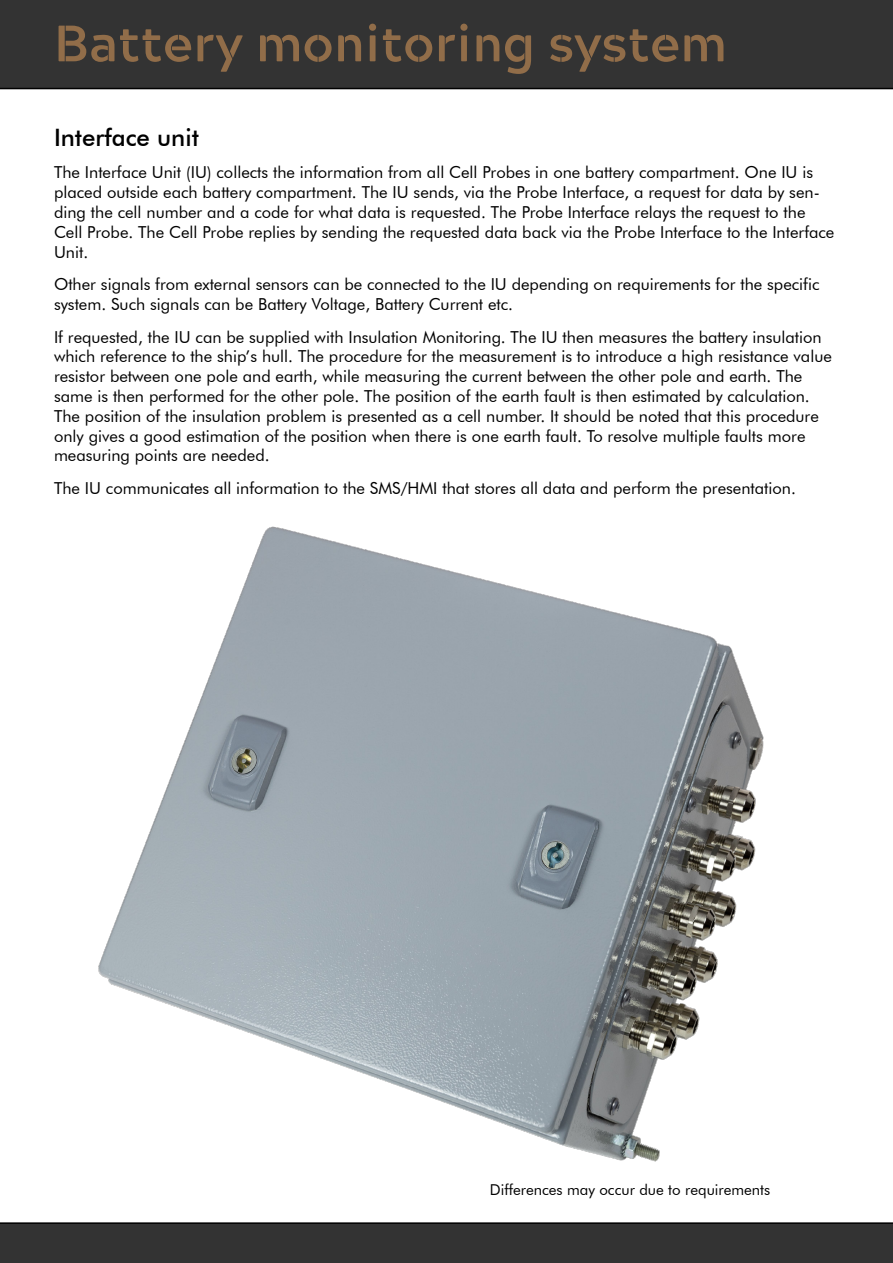
<style>
.page{position:relative;width:893px;height:1263px;background:#fff}
.page>*{position:absolute;margin:0;border:0;box-sizing:border-box;transform-origin:0 0}
.t1{font:700 51px "Acherus Militant 1";color:#916d49}
.Rubrik_Brödtext_Futu{font:500 24px "Futura BT";color:#000}
.Brödtext_Futura_BT{font:16.5px/19.8px "Futura BT";color:#000}
.Bildtext{font:15px "Futura BT";color:#000}
</style>
<div class="page">
<div style="left:0;top:0;width:893px;height:89px;background:#333"></div>
<div style="left:0;top:1222px;width:893px;height:41px;background:#333"></div>
<img style="left:98px;top:526px;width:666px;height:636px">
<p class="t1" style="left:54px;top:0;width:674px">Battery monitoring system</p>
<p class="Rubrik_Brödtext_Futu" style="left:54px;top:123px;width:146px">Interface unit</p>
<p class="Brödtext_Futura_BT" style="left:54px;top:162px;width:782px">The Interface Unit (IU) collects the information from all Cell Probes in one battery compartment. One IU is placed outside each battery compartment. The IU sends, via the Probe Interface, a request for data by sen&shy;ding the cell number and a code for what data is requested. The Probe Interface relays the request to the Cell Probe. The Cell Probe replies by sending the requested data back via the Probe Interface to the Interface Unit.</p>
<p class="Brödtext_Futura_BT" style="left:54px;top:274px;width:767px">Other signals from external sensors can be connected to the IU depending on requirements for the specific system. Such signals can be Battery Voltage, Battery Current etc.</p>
<p class="Brödtext_Futura_BT" style="left:54px;top:327px;width:779px">If requested, the IU can be supplied with Insulation Monitoring. The IU then measures the battery insulation which reference to the ship’s hull. The procedure for the measurement is to introduce a high resistance value resistor between one pole and earth, while measuring the current between the other pole and earth. The same is then performed for the other pole. The position of the earth fault is then estimated by calculation.<br>The position of the insulation problem is presented as a cell number. It should be noted that this procedure only gives a good estimation of the position when there is one earth fault. To resolve multiple faults more measuring points are needed.</p>
<p class="Brödtext_Futura_BT" style="left:54px;top:478px;width:743px">The IU communicates all information to the SMS/HMI that stores all data and perform the presentation.</p>
<p class="Bildtext" style="left:490px;top:1181px;width:282px">Differences may occur due to requirements</p>
</div>
